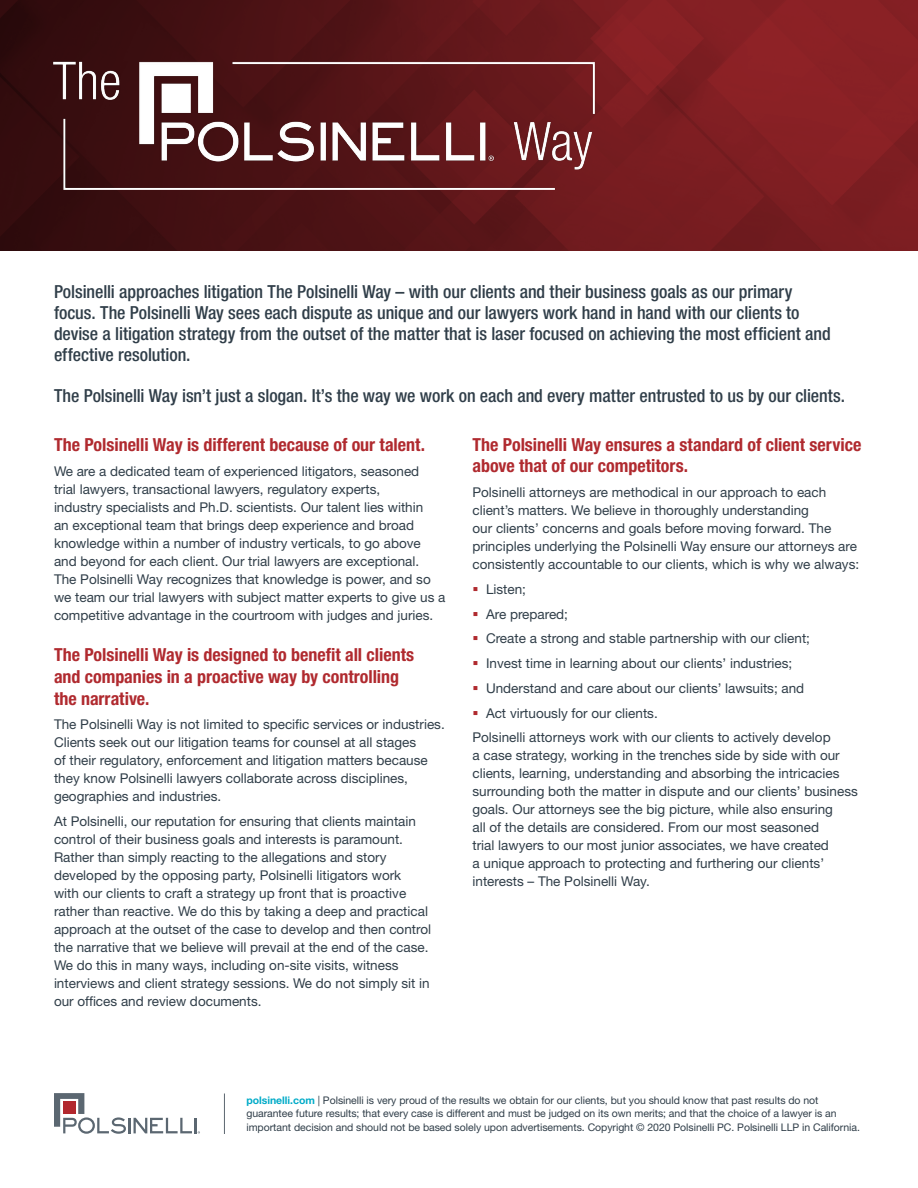
<style>
.page{position:relative;width:918px;height:1188px;background:#fff}
.page>*{position:absolute;margin:0;border:0;box-sizing:border-box;transform-origin:0 0}
.t1{font:500 condensed 18px/21px "Helvetica Neue LT Std";letter-spacing:-.005em;color:#303e49}
.t2{font:700 condensed 18px/21.6px "Helvetica Neue LT Std";color:#b02a2f}
.t3{font:13.5px/18px "Helvetica Neue LT Std";color:#303e49}
.t4{font:10.5px/13.5px "Helvetica Neue LT Std";letter-spacing:-.005em;color:#303e49}
.s1{font-weight:700;color:#00abc8}
</style>
<div class="page">
<svg style="left:0;top:0;width:918px;height:251px"></svg>
<hr style="left:224px;top:1094px;width:1px;height:40px;background:#5b6670">
<svg style="left:54px;top:1093px;width:138px;height:41px"></svg>
<hr style="left:194px;top:1118px;width:3px;height:15px;background:#5b6771">
<img style="left:51px;top:61px;width:545px;height:128px">
<p class="t1" style="left:54px;top:281px;width:778px">Polsinelli approaches litigation The Polsinelli Way – with our clients and their business goals as our primary focus. The Polsinelli Way sees each dispute as unique and our lawyers work hand in hand with our clients to devise a litigation strategy from the outset of the matter that is laser focused on achieving the most efficient and effective resolution.</p>
<h1 class="t1" style="left:54px;top:385px;width:793px">The Polsinelli Way isn’t just a slogan. It’s the way we work on each and every matter entrusted to us by our clients.</h1>
<h1 class="t2" style="left:54px;top:433px;width:373px">The Polsinelli Way is different because of our talent.</h1>
<p class="t3" style="left:54px;top:462px;width:393px">We are a dedicated team of experienced litigators, seasoned<br>trial lawyers, transactional lawyers, regulatory experts,<br>industry specialists and Ph.D. scientists. Our talent lies within<br>an exceptional team that brings deep experience and broad knowledge within a number of industry verticals, to go above and beyond for each client. Our trial lawyers are exceptional.<br>The Polsinelli Way recognizes that knowledge is power, and so we team our trial lawyers with subject matter experts to give us a competitive advantage in the courtroom with judges and juries.</p>
<h1 class="t2" style="left:54px;top:644px;width:362px">The Polsinelli Way is designed to benefit all clients and companies in a proactive way by controlling the narrative.</h1>
<p class="t3" style="left:54px;top:715px;width:392px">The Polsinelli Way is not limited to specific services or industries.<br>Clients seek out our litigation teams for counsel at all stages<br>of their regulatory, enforcement and litigation matters because they know Polsinelli lawyers collaborate across disciplines, geographies and industries.</p>
<p class="t3" style="left:54px;top:812px;width:379px">At Polsinelli, our reputation for ensuring that clients maintain control of their business goals and interests is paramount.<br>Rather than simply reacting to the allegations and story developed by the opposing party, Polsinelli litigators work<br>with our clients to craft a strategy up front that is proactive rather than reactive. We do this by taking a deep and practical approach at the outset of the case to develop and then control the narrative that we believe will prevail at the end of the case.<br>We do this in many ways, including on-site visits, witness interviews and client strategy sessions. We do not simply sit in our offices and review documents.</p>
<h1 class="t2" style="left:472px;top:433px;width:390px">The Polsinelli Way ensures a standard of client service above that of our competitors.</h1>
<p class="t3" style="left:472px;top:483px;width:388px">Polsinelli attorneys are methodical in our approach to each client’s matters. We believe in thoroughly understanding<br>our clients’ concerns and goals before moving forward. The principles underlying the Polsinelli Way ensure our attorneys are consistently accountable to our clients, which is why we always:</p>
<p class="t3" style="left:486px;top:580px;width:42px">Listen;</p>
<p class="t3" style="left:486px;top:605px;width:84px">Are prepared;</p>
<p class="t3" style="left:486px;top:629px;width:326px">Create a strong and stable partnership with our client;</p>
<p class="t3" style="left:486px;top:654px;width:308px">Invest time in learning about our clients’ industries;</p>
<p class="t3" style="left:486px;top:679px;width:320px">Understand and care about our clients’ lawsuits; and</p>
<p class="t3" style="left:486px;top:704px;width:173px">Act virtuously for our clients.</p>
<p class="t3" style="left:472px;top:728px;width:360px">Polsinelli attorneys work with our clients to actively develop</p>
<p class="t3" style="left:472px;top:746px;width:387px">a case strategy, working in the trenches side by side with our clients, learning, understanding and absorbing the intricacies surrounding both the matter in dispute and our clients’ business goals. Our attorneys see the big picture, while also ensuring<br>all of the details are considered. From our most seasoned<br>trial lawyers to our most junior associates, we have created<br>a unique approach to protecting and furthering our clients’ interests – The Polsinelli Way.</p>
<p class="t4" style="left:246px;top:1093px;width:615px"><span class="s1">polsinelli.com</span> | Polsinelli is very proud of the results we obtain for our clients, but you should know that past results do not guarantee future results; that every case is different and must be judged on its own merits; and that the choice of a lawyer is an important decision and should not be based solely upon advertisements. Copyright © 2020 Polsinelli PC. Polsinelli LLP in California.</p>
</div>
